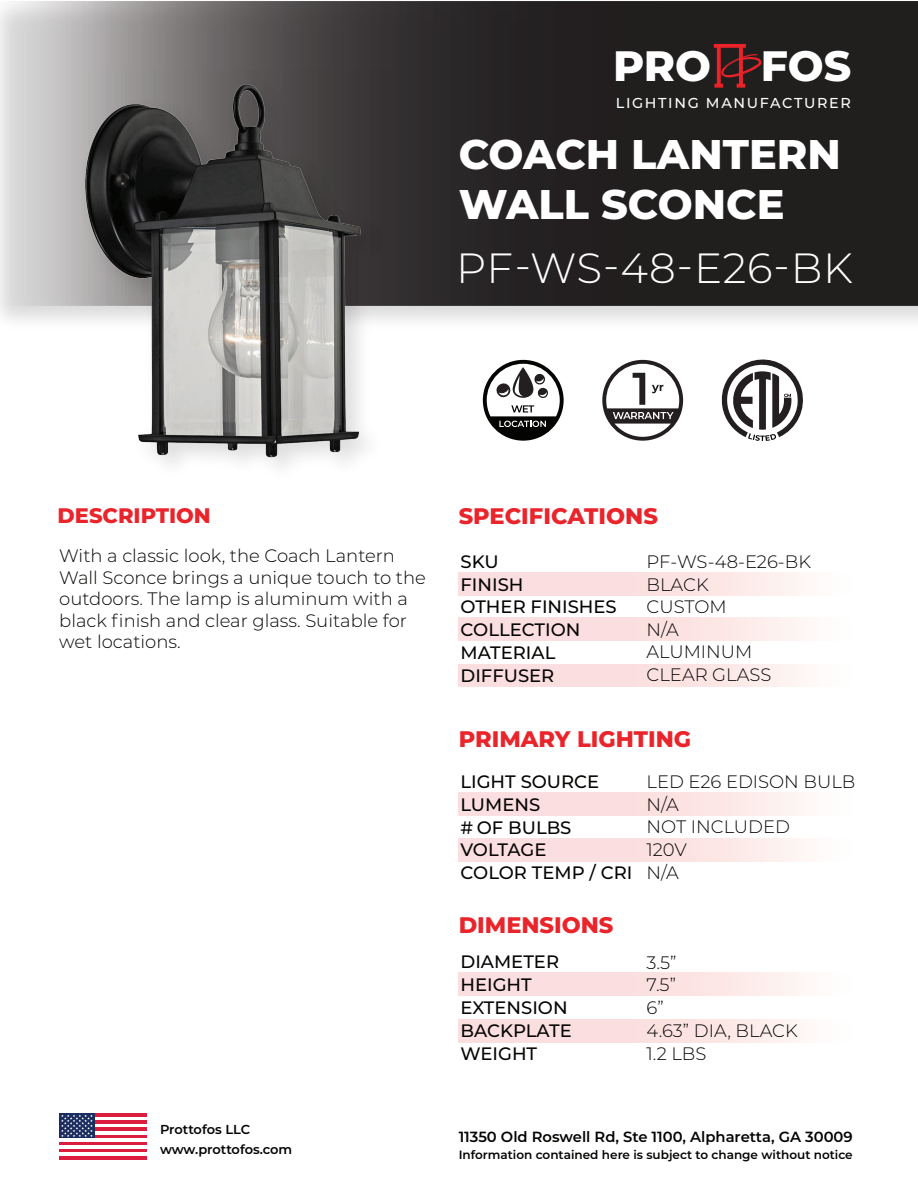
<style>
.page{position:relative;width:918px;height:1188px;background:#fff}
.page>*{position:absolute;margin:0;border:0;box-sizing:border-box;transform-origin:0 0}
.t1{font:800 42.45px "Montserrat";letter-spacing:-.005em;color:#fff}
.t2{font:300 42.15px "Montserrat";letter-spacing:.01em;color:#fff}
.t3{font:800 41.4px/49.7px "Montserrat";color:#fff}
.t4{font:800 22.5px "Montserrat";color:#ea242b}
.t5{font:800 21px "Montserrat";color:#ea242b}
.t6{font:300 18px/22.6px "Montserrat";color:#050504}
.t7{font:500 18px/22.8px "Montserrat";color:#050504}
.t8{font:600 14.7px "Montserrat";color:#040503}
.t9{font:500 14.4px "Montserrat";letter-spacing:.115em;color:#fff}
.t10{font:600 13.05px/20.2px "Montserrat";letter-spacing:-.01em;color:#040503}
.t11{font:600 12px "Montserrat";color:#040503}
</style>
<div class="page">
<svg style="left:0;top:1px;width:918px;height:305px;background:#3e3b3c"></svg>
<img style="left:72px;top:71px;width:321px;height:255px">
<img style="left:75px;top:77px;width:302px;height:390px">
<hr style="left:59px;top:1113px;width:88px;height:4px;background:#dc1d3f">
<hr style="left:59px;top:1121px;width:88px;height:3px;background:#dc1d3f">
<svg style="left:94px;top:1124px;width:53px;height:4px"></svg>
<hr style="left:59px;top:1128px;width:88px;height:3px;background:#dc1d3f">
<hr style="left:59px;top:1135px;width:88px;height:3px;background:#dc1d3f">
<hr style="left:59px;top:1142px;width:88px;height:3px;background:#dc1d3f">
<hr style="left:59px;top:1149px;width:88px;height:3px;background:#dc1d3f">
<hr style="left:59px;top:1156px;width:88px;height:4px;background:#dc1d3f">
<div style="left:59px;top:1113px;width:35px;height:25px;background:#1b2c5f"></div>
<svg style="left:61px;top:1115px;width:32px;height:22px"></svg>
<svg style="left:602px;top:360px;width:81px;height:81px"></svg>
<svg style="left:721px;top:359px;width:82px;height:82px"></svg>
<svg style="left:483px;top:360px;width:81px;height:81px"></svg>
<div style="left:459px;top:1019px;width:394px;height:23px;background:linear-gradient(to right,#fad6d8,#fef6f4)"></div>
<div style="left:459px;top:664px;width:394px;height:23px;background:linear-gradient(to right,#fad6d8,#fef6f4)"></div>
<div style="left:459px;top:618px;width:394px;height:23px;background:linear-gradient(to right,#fad6d8,#fef6f4)"></div>
<div style="left:459px;top:573px;width:394px;height:22px;background:linear-gradient(to right,#fad6d8,#fef6f4)"></div>
<div style="left:459px;top:838px;width:394px;height:23px;background:linear-gradient(to right,#fad6d8,#fef6f4)"></div>
<div style="left:459px;top:793px;width:394px;height:23px;background:linear-gradient(to right,#fad6d8,#fef6f4)"></div>
<div style="left:459px;top:973px;width:394px;height:23px;background:linear-gradient(to right,#fad6d8,#fef6f4)"></div>
<svg style="left:714px;top:44px;width:48px;height:44px;background:#5f1f21"></svg>
<h1 class="t1" style="left:613px;top:35px;width:240px">PRO FOS</h1>
<p class="t9" style="left:616px;top:93px;width:237px">LIGHTING MANUFACTURER</p>
<p class="t5" style="left:58px;top:501px;width:155px">DESCRIPTION</p>
<h3 class="t3" style="left:459px;top:128px;width:384px">COACH LANTERN<br>WALL SCONCE</h3>
<h2 class="t2" style="left:456px;top:240px;width:398px">PF-WS-48-E26-BK</h2>
<p class="t4" style="left:459px;top:499px;width:201px">SPECIFICATIONS</p>
<p class="t6" style="left:59px;top:544px;width:368px;line-height:21.6px">With a classic look, the Coach Lantern Wall Sconce brings a unique touch to the outdoors. The lamp is aluminum with a black finish and clear glass. Suitable for wet locations.</p>
<p class="t7" style="left:460px;top:549px;width:158px">SKU<br>FINISH<br>OTHER FINISHES<br>COLLECTION<br>MATERIAL<br>DIFFUSER</p>
<p class="t6" style="left:647px;top:549px;width:166px">PF-WS-48-E26-BK</p>
<p class="t6" style="left:647px;top:572px;width:126px">BLACK<br>CUSTOM<br>N/A<br>ALUMINUM<br>CLEAR GLASS</p>
<p class="t4" style="left:459px;top:723px;width:234px">PRIMARY LIGHTING</p>
<p class="t7" style="left:460px;top:770px;width:140px">LIGHT SOURCE<br>LUMENS</p>
<p class="t7" style="left:460px;top:838px;width:173px">VOLTAGE<br>COLOR TEMP / CRI</p>
<p class="t7" style="left:460px;top:815px;width:113px"># OF BULBS</p>
<p class="t4" style="left:459px;top:909px;width:156px">DIMENSIONS</p>
<p class="t7" style="left:460px;top:950px;width:113px">DIAMETER<br>HEIGHT<br>EXTENSION<br>BACKPLATE<br>WEIGHT</p>
<p class="t6" style="left:647px;top:769px;width:210px;line-height:23.5px">LED E26 EDISON BULB<br>N/A</p>
<p class="t6" style="left:647px;top:815px;width:145px">NOT INCLUDED<br>120V<br>N/A</p>
<p class="t6" style="left:647px;top:950px;width:153px">3.5”<br>7.5”<br>6”<br>4.63” DIA, BLACK<br>1.2 LBS</p>
<p class="t10" style="left:160px;top:1118px;width:134px">Prottofos LLC www.prottofos.com</p>
<p class="t8" style="left:459px;top:1126px;width:396px">11350 Old Roswell Rd, Ste 1100, Alpharetta, GA 30009</p>
<p class="t11" style="left:459px;top:1147px;width:396px">Information contained here is subject to change without notice</p>
</div>
